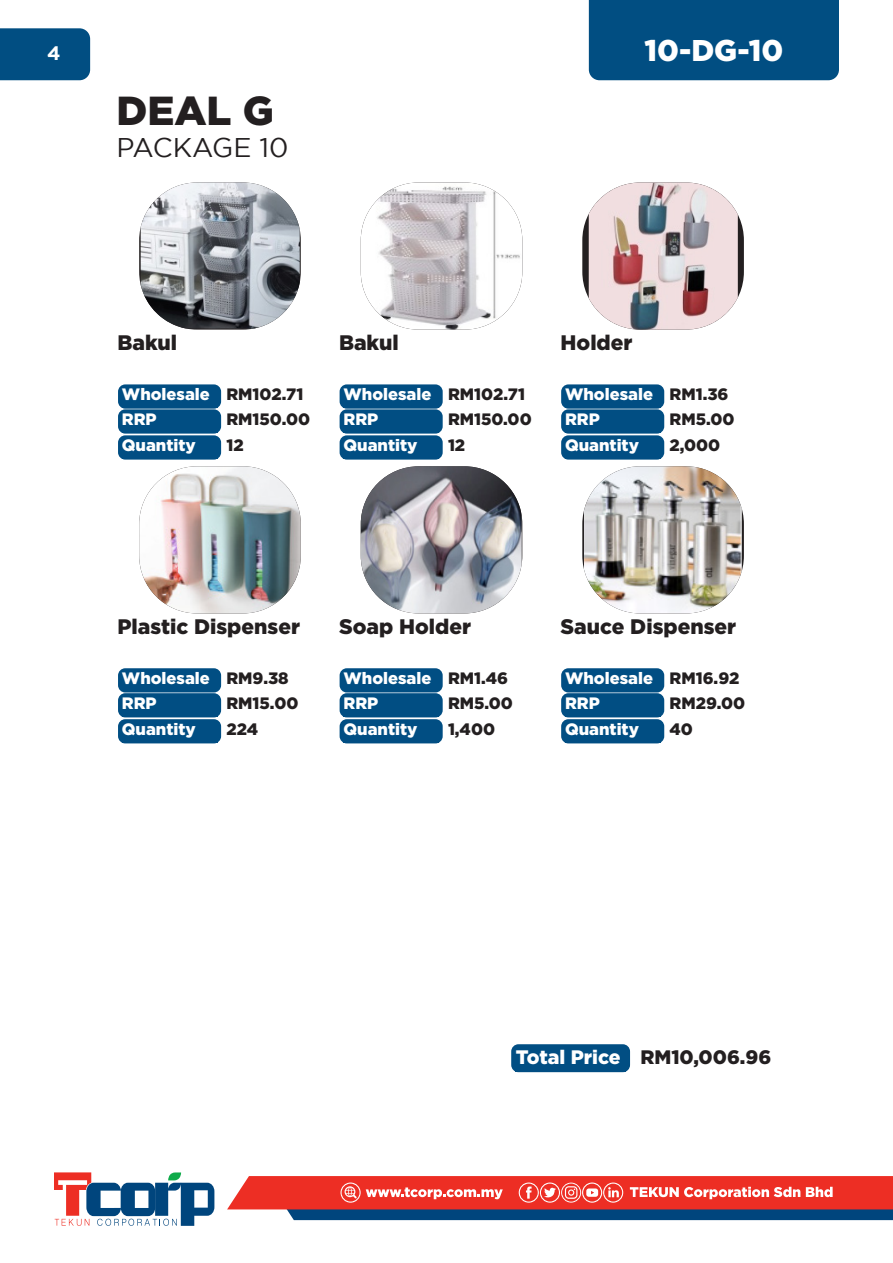
<style>
.page{position:relative;width:893px;height:1263px;background:#fff}
.page>*{position:absolute;margin:0;border:0;box-sizing:border-box;transform-origin:0 0}
.t1{font:900 40.5px "Gotham";color:#231f20}
.t2{font:900 30px "Gotham";color:#fff}
.t3{font:27px "Gotham";letter-spacing:-.005em;color:#231f20}
.t4{font:900 21px "Gotham";color:#231f20}
.t5{font:900 19.5px "Gotham";color:#231f20}
.t6{font:900 19.5px "Gotham";color:#fff}
.t7{font:700 19.5px "Gotham";color:#fff}
.t8{font:900 16.5px "Gotham";color:#fff}
.t9{font:900 16.5px "Gotham";color:#231f20}
</style>
<div class="page">
<svg style="left:54px;top:1172px;width:160px;height:54px"></svg>
<svg style="left:227px;top:1176px;width:666px;height:44px"></svg>
<div style="left:589px;top:0;width:250px;height:80px;background:#014e82"></div>
<div style="left:0;top:28px;width:90px;height:52px;background:#014e82"></div>
<div style="left:118px;top:668px;width:103px;height:24px;background:#014e83;border-radius:7px"></div>
<div style="left:118px;top:693px;width:103px;height:24px;background:#014e83;border-radius:7px"></div>
<div style="left:118px;top:719px;width:103px;height:24px;background:#014e83;border-radius:7px"></div>
<div style="left:340px;top:668px;width:103px;height:24px;background:#014e83;border-radius:7px"></div>
<div style="left:561px;top:668px;width:103px;height:24px;background:#014e83;border-radius:7px"></div>
<div style="left:340px;top:693px;width:103px;height:24px;background:#014e83;border-radius:7px"></div>
<div style="left:561px;top:693px;width:103px;height:24px;background:#014e83;border-radius:7px"></div>
<div style="left:340px;top:719px;width:103px;height:24px;background:#014e83;border-radius:7px"></div>
<div style="left:561px;top:719px;width:103px;height:24px;background:#014e83;border-radius:7px"></div>
<div style="left:118px;top:384px;width:103px;height:25px;background:#014e83;border-radius:7px"></div>
<div style="left:118px;top:409px;width:103px;height:25px;background:#014e83;border-radius:7px"></div>
<div style="left:118px;top:435px;width:103px;height:25px;background:#014e83;border-radius:7px"></div>
<div style="left:340px;top:384px;width:103px;height:25px;background:#014e83;border-radius:7px"></div>
<div style="left:340px;top:409px;width:103px;height:25px;background:#014e83;border-radius:7px"></div>
<div style="left:340px;top:435px;width:103px;height:25px;background:#014e83;border-radius:7px"></div>
<div style="left:561px;top:384px;width:103px;height:25px;background:#014e83;border-radius:7px"></div>
<div style="left:561px;top:409px;width:103px;height:25px;background:#014e83;border-radius:7px"></div>
<div style="left:561px;top:435px;width:103px;height:25px;background:#014e83;border-radius:7px"></div>
<img style="left:139px;top:466px;width:162px;height:147px">
<img style="left:361px;top:466px;width:161px;height:147px">
<img style="left:584px;top:466px;width:158px;height:147px">
<img style="left:141px;top:182px;width:159px;height:146px">
<img style="left:361px;top:182px;width:161px;height:148px">
<svg style="left:582px;top:182px;width:162px;height:148px"></svg>
<img style="left:589px;top:182px;width:149px;height:148px">
<div style="left:511px;top:1044px;width:119px;height:28px;background:#014e83;border-radius:7px"></div>
<p class="t7" style="left:47px;top:41px;width:15px">4</p>
<p class="t1" style="left:116px;top:87px;width:159px">DEAL G</p>
<p class="t3" style="left:116px;top:133px;width:174px">PACKAGE 10</p>
<p class="t2" style="left:644px;top:33px;width:140px">10-DG-10</p>
<p class="t4" style="left:117px;top:331px;width:61px">Bakul</p>
<p class="t4" style="left:339px;top:331px;width:61px">Bakul</p>
<p class="t4" style="left:561px;top:331px;width:73px">Holder</p>
<p class="t8" style="left:122px;top:385px;width:89px">Wholesale</p>
<p class="t9" style="left:226px;top:385px;width:79px">RM102.71</p>
<p class="t8" style="left:343px;top:385px;width:89px">Wholesale</p>
<p class="t9" style="left:448px;top:385px;width:79px">RM102.71</p>
<p class="t8" style="left:565px;top:385px;width:89px">Wholesale</p>
<p class="t9" style="left:670px;top:385px;width:61px">RM1.36</p>
<p class="t8" style="left:122px;top:410px;width:36px">RRP</p>
<p class="t8" style="left:122px;top:436px;width:76px">Quantity</p>
<p class="t9" style="left:226px;top:410px;width:85px">RM150.00</p>
<p class="t9" style="left:226px;top:436px;width:19px">12</p>
<p class="t8" style="left:343px;top:410px;width:36px">RRP</p>
<p class="t8" style="left:343px;top:436px;width:76px">Quantity</p>
<p class="t9" style="left:448px;top:410px;width:85px">RM150.00</p>
<p class="t9" style="left:448px;top:436px;width:19px">12</p>
<p class="t8" style="left:565px;top:410px;width:36px">RRP</p>
<p class="t8" style="left:565px;top:436px;width:76px">Quantity</p>
<p class="t9" style="left:670px;top:410px;width:67px">RM5.00</p>
<p class="t9" style="left:670px;top:436px;width:52px">2,000</p>
<p class="t4" style="left:117px;top:614px;width:184px">Plastic Dispenser</p>
<p class="t4" style="left:339px;top:614px;width:134px">Soap Holder</p>
<p class="t4" style="left:561px;top:614px;width:177px">Sauce Dispenser</p>
<p class="t8" style="left:122px;top:668px;width:89px">Wholesale</p>
<p class="t9" style="left:226px;top:668px;width:64px">RM9.38</p>
<p class="t8" style="left:122px;top:694px;width:36px">RRP</p>
<p class="t8" style="left:122px;top:720px;width:76px">Quantity</p>
<p class="t9" style="left:226px;top:694px;width:73px">RM15.00</p>
<p class="t9" style="left:226px;top:720px;width:33px">224</p>
<p class="t8" style="left:343px;top:668px;width:89px">Wholesale</p>
<p class="t9" style="left:448px;top:668px;width:62px">RM1.46</p>
<p class="t8" style="left:565px;top:668px;width:89px">Wholesale</p>
<p class="t9" style="left:670px;top:668px;width:71px">RM16.92</p>
<p class="t9" style="left:448px;top:694px;width:67px">RM5.00</p>
<p class="t9" style="left:670px;top:694px;width:77px">RM29.00</p>
<p class="t9" style="left:448px;top:720px;width:49px">1,400</p>
<p class="t9" style="left:670px;top:720px;width:25px">40</p>
<p class="t8" style="left:343px;top:694px;width:36px">RRP</p>
<p class="t8" style="left:565px;top:694px;width:36px">RRP</p>
<p class="t8" style="left:343px;top:720px;width:76px">Quantity</p>
<p class="t8" style="left:565px;top:720px;width:76px">Quantity</p>
<p class="t6" style="left:516px;top:1045px;width:107px">Total Price</p>
<p class="t5" style="left:640px;top:1045px;width:132px">RM10,006.96</p>
</div>
